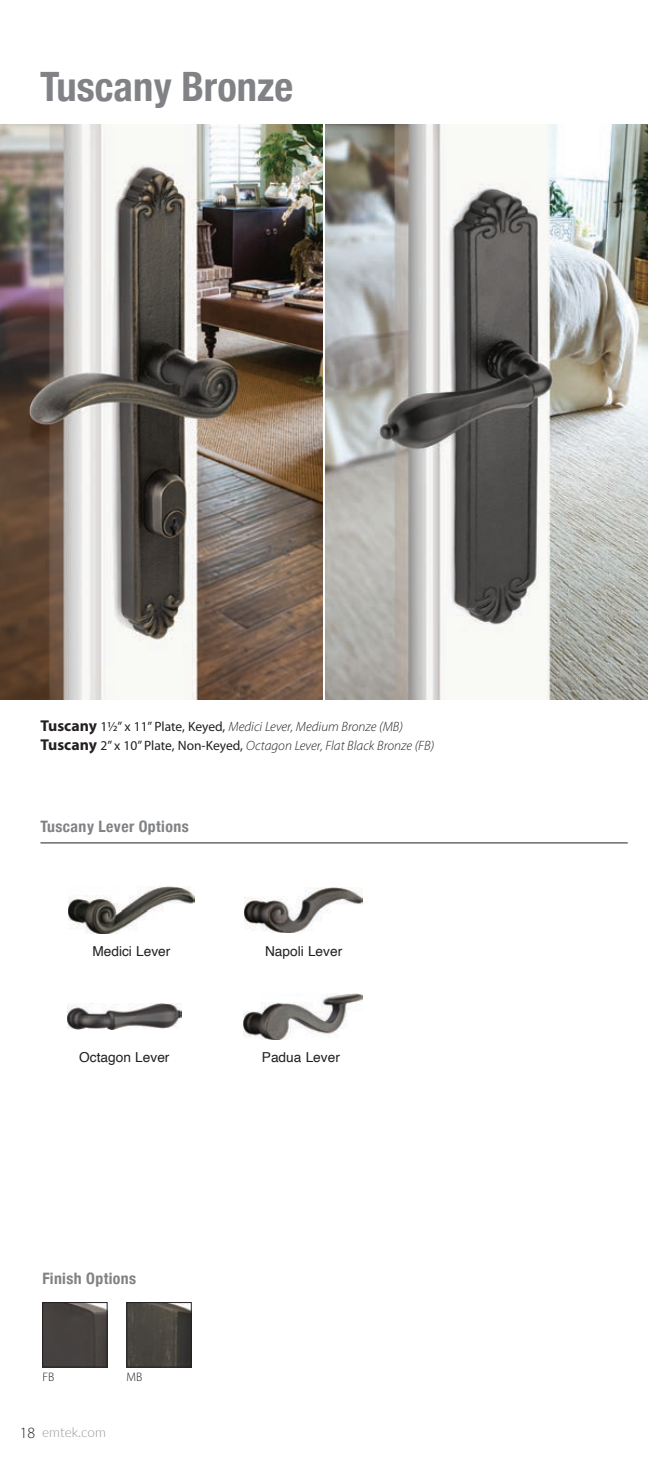
<style>
.page{position:relative;width:648px;height:1458px;background:#fff}
.page>*{position:absolute;margin:0;border:0;box-sizing:border-box;transform-origin:0 0}
.t1{font:700 condensed 40.5px "Helvetica Neue";color:#808285}
.t2{font:700 condensed 15.75px "Helvetica Neue";letter-spacing:.025em;color:#808285}
.t3{font:13.72px "Helvetica";color:#231f20}
.t4{font:italic 300 13.5px "Myriad Pro";color:#231f20}
.t5{font:300 13.5px "Lato";color:#939598}
.t6{font:300 12.38px "Myriad Pro";color:#231f20}
.s1{font-weight:700;font-style:normal;font-size:15.75px}
.s2{font-weight:400;font-style:normal}
.s3{font-family:"Myriad Pro";font-size:15.75px;color:#231f20}
</style>
<div class="page">
<img style="left:0;top:124px;width:648px;height:575px">
<hr style="left:323px;top:101px;width:2px;height:628px;background:#fff">
<hr style="left:40px;top:843px;width:588px;height:1px;background:#231f20">
<img style="left:68px;top:886px;width:127px;height:47px">
<img style="left:245px;top:887px;width:118px;height:45px">
<img style="left:67px;top:1003px;width:115px;height:26px">
<img style="left:244px;top:994px;width:118px;height:45px">
<img style="left:44px;top:1304px;width:61px;height:61px">
<div style="left:42px;top:1302px;width:65px;height:65px;border:1px solid #231f20"></div>
<img style="left:129px;top:1304px;width:60px;height:61px">
<div style="left:127px;top:1302px;width:64px;height:65px;border:1px solid #231f20"></div>
<p class="t1" style="left:40px;top:53px;width:254px">Tuscany Bronze</p>
<p class="t4" style="left:41px;top:718px;width:364px"><span class="s1">Tuscany</span> <span class="s2">11/2” x 11” Plate, Keyed,</span> Medici Lever, Medium Bronze (MB)</p>
<p class="t4" style="left:41px;top:737px;width:395px"><span class="s1">Tuscany</span> <span class="s2">2” x 10” Plate, Non-Keyed,</span> Octagon Lever, Flat Black Bronze (FB)</p>
<p class="t2" style="left:40px;top:813px;width:150px">Tuscany Lever Options</p>
<p class="t3" style="left:92px;top:940px;width:80px">Medici Lever</p>
<p class="t3" style="left:265px;top:940px;width:79px">Napoli Lever</p>
<p class="t3" style="left:79px;top:1047px;width:92px">Octagon Lever</p>
<p class="t3" style="left:262px;top:1047px;width:80px">Padua Lever</p>
<p class="t2" style="left:42px;top:1265px;width:95px">Finish Options</p>
<p class="t6" style="left:42px;top:1370px;width:13px">FB</p>
<p class="t6" style="left:127px;top:1370px;width:17px">MB</p>
<p class="t5" style="left:20px;top:1423px;width:88px"><span class="s3">18</span> emtek.com</p>
</div>
